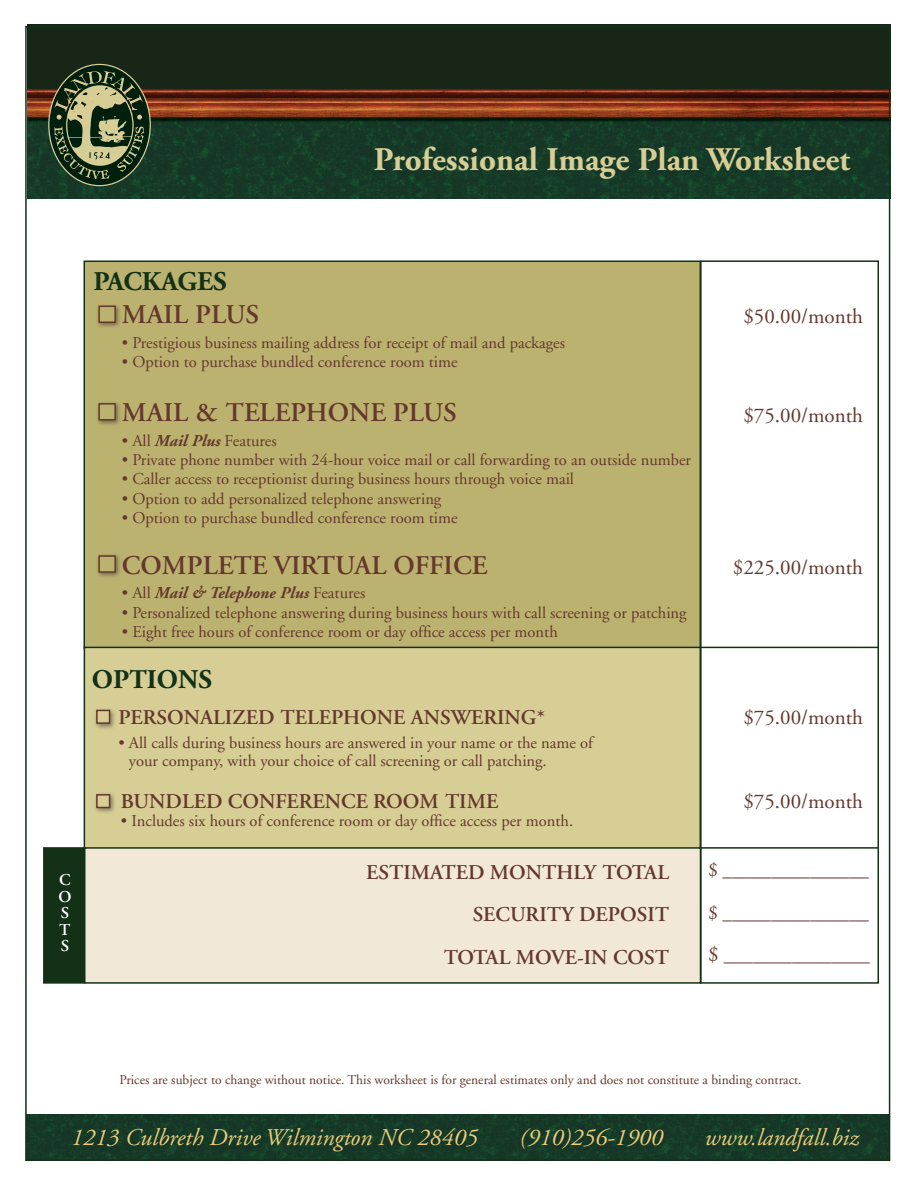
<style>
.page{position:relative;width:918px;height:1188px;background:#fff}
.page>*{position:absolute;margin:0;border:0;box-sizing:border-box;transform-origin:0 0}
.t1{font:700 33px "Adobe Garamond";color:#d7ce96}
.t2{font:600 27px "Adobe Garamond";color:#64382d}
.t3{font:700 27px "Adobe Garamond";color:#123117}
.t4{font:italic 24px "Adobe Garamond";color:#eccd7b}
.t5{font:600 21px "Adobe Garamond";color:#64382d}
.t6{font:21px "Adobe Garamond";color:#64382d}
.t7{font:19.5px/42.6px "Adobe Garamond";color:#64382d;text-align:justify}
.t8{font:16.5px/18px "Adobe Garamond";color:#64382d}
.t9{font:italic 700 16.5px "Adobe Garamond";color:#64382d}
.t10{font:600 16.5px/16.5px "Adobe Garamond";color:#fff}
.t11{font:13.5px "Adobe Garamond";color:#64382d}
.s1{font-weight:700;font-style:italic}
.s2{font-weight:400;font-style:normal}
.s3{font-size:21px}
</style>
<div class="page">
<img style="left:27px;top:25px;width:864px;height:173px">
<div style="left:84px;top:261px;width:617px;height:388px;background:#bcb270;border:2px solid #123117"></div>
<div style="left:84px;top:647px;width:617px;height:202px;background:#d7ce96;border:2px solid #123117"></div>
<svg style="left:48px;top:64px;width:103px;height:122px;background:#49583b"></svg>
<div style="left:96px;top:303px;width:33px;height:33px;background:#231f20;opacity:.5"></div>
<div style="left:98px;top:306px;width:18px;height:17px;background:#bcb270;border:2px solid #64382d"></div>
<div style="left:96px;top:400px;width:33px;height:33px;background:#231f20;opacity:.5"></div>
<div style="left:98px;top:403px;width:18px;height:18px;background:#bcb270;border:2px solid #64382d"></div>
<div style="left:96px;top:553px;width:33px;height:32px;background:#231f20;opacity:.5"></div>
<div style="left:98px;top:555px;width:18px;height:18px;background:#bcb270;border:2px solid #64382d"></div>
<div style="left:93px;top:707px;width:30px;height:29px;background:#231f20;opacity:.5"></div>
<div style="left:96px;top:710px;width:14px;height:14px;background:#d7ce96;border:2px solid #64382d"></div>
<div style="left:93px;top:791px;width:30px;height:29px;background:#231f20;opacity:.5"></div>
<div style="left:96px;top:794px;width:14px;height:14px;background:#d7ce96;border:2px solid #64382d"></div>
<div style="left:43px;top:847px;width:42px;height:137px;background:#123117;border:2px solid #123117"></div>
<div style="left:700px;top:260px;width:179px;height:724px;border:2px solid #123117"></div>
<div style="left:84px;top:847px;width:617px;height:137px;background:#f1e8d7;border:2px solid #123117"></div>
<hr style="left:700px;top:647px;width:178px;height:1px;background:#123117">
<hr style="left:700px;top:847px;width:178px;height:2px;background:#123117">
<img style="left:28px;top:1115px;width:859px;height:43px">
<h2 class="t3" style="left:93px;top:267px;width:135px">PACKAGES</h2>
<h1 class="t1" style="left:374px;top:142px;width:478px">Professional Image Plan Worksheet</h1>
<h2 class="t2" style="left:108px;top:299px;width:18px">MAIL</h2>
<h2 class="t2" style="left:195px;top:299px;width:33px">PLUS</h2>
<p class="t6" style="left:743px;top:305px;width:121px">$50.00/month</p>
<p class="t8" style="left:122px;top:334px;width:445px">• Prestigious business mailing address for receipt of mail and packages</p>
<p class="t8" style="left:122px;top:353px;width:337px">• Option to purchase bundled conference room time</p>
<h2 class="t2" style="left:108px;top:398px;width:18px">MAIL</h2>
<h2 class="t2" style="left:195px;top:398px;width:132px">&amp; TELEPHONE</h2>
<h2 class="t2" style="left:393px;top:398px;width:33px">PLUS</h2>
<p class="t6" style="left:743px;top:404px;width:121px">$75.00/month</p>
<p class="t8" style="left:122px;top:432px;width:156px">• All <span class="s1">Mail Plus</span> Features</p>
<p class="t8" style="left:122px;top:451px;width:571px">• Private phone number with 24-hour voice mail or call forwarding to an outside number</p>
<p class="t8" style="left:122px;top:471px;width:454px">• Caller access to receptionist during business hours through voice mail</p>
<p class="t8" style="left:122px;top:490px;width:321px">• Option to add personalized telephone answering</p>
<p class="t8" style="left:122px;top:509px;width:337px">• Option to purchase bundled conference room time</p>
<h2 class="t2" style="left:122px;top:550px;width:232px">COMPLETE VIRTUAL</h2>
<h2 class="t2" style="left:393px;top:550px;width:16px">OFFI</h2>
<h2 class="t2" style="left:453px;top:550px;width:35px">CE</h2>
<p class="t6" style="left:733px;top:556px;width:132px">$225.00/month</p>
<p class="t9" style="left:122px;top:584px;width:245px"><span class="s2">• All</span> Mail &amp; Telephone Plus <span class="s2">Features</span></p>
<p class="t8" style="left:122px;top:604px;width:566px">• Personalized telephone answering during business hours with call screening or patching</p>
<p class="t8" style="left:122px;top:623px;width:437px">• Eight free hours of conference room or day office access per month</p>
<p class="t10" style="left:58px;top:872px;width:14px">C<br>O<br>S<br>T<br>S</p>
<h2 class="t3" style="left:92px;top:665px;width:122px">OPTIONS</h2>
<p class="t5" style="left:118px;top:705px;width:26px">PERSONALI</p>
<p class="t5" style="left:232px;top:705px;width:128px">ZED TELEPHONE</p>
<p class="t5" style="left:411px;top:705px;width:15px">ANS</p>
<p class="t5" style="left:451px;top:705px;width:35px">WERING</p>
<p class="t5" style="left:537px;top:705px;width:10px">*</p>
<p class="t6" style="left:743px;top:706px;width:121px">$75.00/month</p>
<p class="t8" style="left:129px;top:735px;width:466px;text-indent:-11px">• All calls during business hours are answered in your name or the name of your company, with your choice of call screening or call patching.</p>
<p class="t5" style="left:121px;top:790px;width:137px">BUNDLED CONFEREN</p>
<p class="t5" style="left:341px;top:790px;width:50px">CE ROOM</p>
<p class="t5" style="left:445px;top:790px;width:29px">TIME</p>
<p class="t8" style="left:121px;top:812px;width:454px">• Includes six hours of conference room or day office access per month.</p>
<p class="t7" style="left:708px;top:849px;width:163px">$ _______________ $ _______________ <span class="s3">$</span> _______________</p>
<p class="t6" style="left:743px;top:790px;width:121px">$75.00/month</p>
<p class="t5" style="left:366px;top:861px;width:142px">ESTIMATED MON</p>
<p class="t5" style="left:542px;top:861px;width:29px">THLY</p>
<p class="t5" style="left:602px;top:861px;width:56px">TOTAL</p>
<p class="t5" style="left:473px;top:903px;width:198px">SECURITY DEPOSIT</p>
<p class="t5" style="left:444px;top:946px;width:227px">TOTAL MOVE-IN COS T</p>
<p class="t11" style="left:119px;top:1073px;width:684px">Prices are subject to change without notice. This worksheet is for general estimates only and does not constitute a binding contract.</p>
<h3 class="t4" style="left:71px;top:1124px;width:408px">1213 Culbreth Drive Wilmington NC 28405</h3>
<h3 class="t4" style="left:520px;top:1124px;width:145px">(910)256-1900</h3>
<h3 class="t4" style="left:705px;top:1124px;width:156px">www.landfall.biz</h3>
</div>
